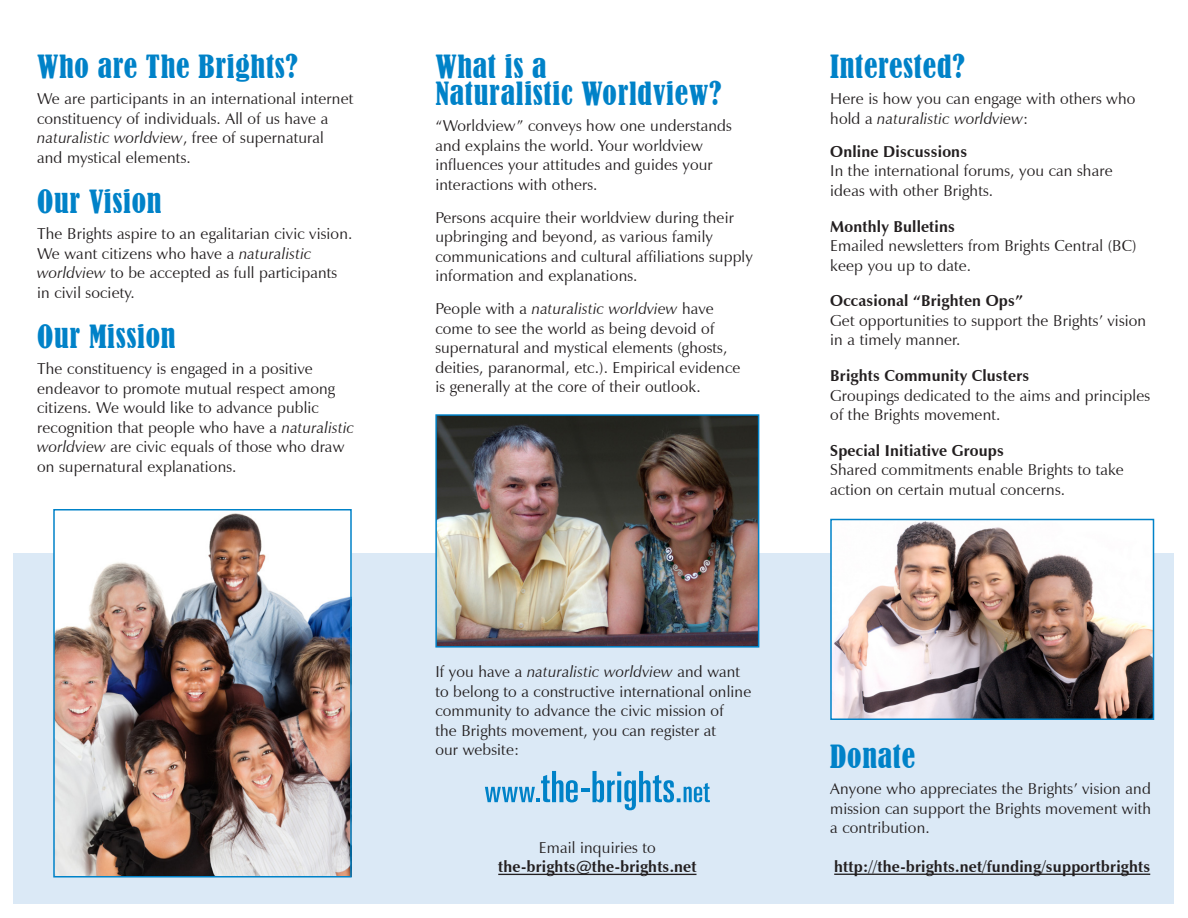
<style>
.page{position:relative;width:1188px;height:918px;background:#fff}
.page>*{position:absolute;margin:0;border:0;box-sizing:border-box;transform-origin:0 0}
.t1{font:condensed 30px/27px "Bernard";letter-spacing:.025em;color:#0082c8}
.t2{font:15.75px/19.5px "Zapf Humanist 601 BT";letter-spacing:.01em;color:#231f20}
.t3{font:700 15.75px "Zapf Humanist 601 BT";letter-spacing:.01em;color:#231f20}
.s1{font-style:italic}
</style>
<div class="page">
<div style="left:14px;top:554px;width:1160px;height:350px;background:#dbe9f6"></div>
<img style="left:833px;top:522px;width:318px;height:195px">
<div style="left:830px;top:519px;width:324px;height:201px;border:2px solid #0082c8"></div>
<img style="left:438px;top:417px;width:318px;height:228px">
<div style="left:435px;top:414px;width:324px;height:234px;border:2px solid #0082c8"></div>
<hr style="left:834px;top:874px;width:316px;height:1px;background:#231f20">
<img style="left:56px;top:513px;width:293px;height:362px">
<div style="left:53px;top:509px;width:299px;height:369px;border:2px solid #0082c8"></div>
<hr style="left:498px;top:874px;width:199px;height:1px;background:#231f20">
<svg style="left:485px;top:771px;width:225px;height:39px"></svg>
<p class="t1" style="left:37px;top:54px;width:263px">Who are The Brights?</p>
<p class="t2" style="left:37px;top:89px;width:318px">We are participants in an international internet constituency of individuals. All of us have a <span class="s1">naturalistic worldview</span>, free of supernatural<br>and mystical elements.</p>
<p class="t1" style="left:37px;top:189px;width:126px">Our Vision</p>
<p class="t2" style="left:37px;top:224px;width:317px">The Brights aspire to an egalitarian civic vision.<br>We want citizens who have a <span class="s1">naturalistic worldview</span> to be accepted as full participants in civil society.</p>
<p class="t1" style="left:37px;top:324px;width:140px">Our Mission</p>
<p class="t2" style="left:37px;top:359px;width:319px">The constituency is engaged in a positive endeavor to promote mutual respect among citizens. We would like to advance public recognition that people who have a <span class="s1">naturalistic worldview</span> are civic equals of those who draw on supernatural explanations.</p>
<p class="t1" style="left:435px;top:54px;width:288px">What is a<br>Naturalistic Worldview?</p>
<p class="t2" style="left:435px;top:116px;width:298px">“Worldview” conveys how one understands and explains the world. Your worldview influences your attitudes and guides your interactions with others.</p>
<p class="t2" style="left:435px;top:208px;width:319px">Persons acquire their worldview during their upbringing and beyond, as various family communications and cultural affiliations supply information and explanations.</p>
<p class="t2" style="left:435px;top:299px;width:307px">People with a <span class="s1">naturalistic worldview</span> have come to see the world as being devoid of supernatural and mystical elements (ghosts, deities, paranormal, etc.). Empirical evidence is generally at the core of their outlook.</p>
<p class="t2" style="left:435px;top:662px;width:317px">If you have a <span class="s1">naturalistic worldview</span> and want to belong to a constructive international online community to advance the civic mission of<br>the Brights movement, you can register at<br>our website:</p>
<p class="t2" style="left:539px;top:838px;width:118px">Email inquiries to</p>
<p class="t3" style="left:498px;top:857px;width:200px">the-brights@the-brights.net</p>
<p class="t1" style="left:830px;top:54px;width:136px">Interested?</p>
<p class="t2" style="left:830px;top:89px;width:307px">Here is how you can engage with others who hold a <span class="s1">naturalistic worldview</span>:</p>
<p class="t3" style="left:830px;top:142px;width:139px">Online Discussions</p>
<p class="t2" style="left:830px;top:161px;width:284px">In the international forums, you can share ideas with other Brights.</p>
<p class="t3" style="left:830px;top:216px;width:126px">Monthly Bulletins</p>
<p class="t2" style="left:830px;top:236px;width:308px">Emailed newsletters from Brights Central (BC) keep you up to date.</p>
<p class="t3" style="left:830px;top:291px;width:194px">Occasional “Brighten Ops”</p>
<p class="t2" style="left:830px;top:311px;width:317px">Get opportunities to support the Brights’ vision in a timely manner.</p>
<p class="t3" style="left:830px;top:366px;width:201px">Brights Community Clusters</p>
<p class="t2" style="left:830px;top:385px;width:321px">Groupings dedicated to the aims and principles of the Brights movement.</p>
<p class="t3" style="left:830px;top:441px;width:175px">Special Initiative Groups</p>
<p class="t2" style="left:830px;top:460px;width:295px">Shared commitments enable Brights to take action on certain mutual concerns.</p>
<p class="t1" style="left:830px;top:743px;width:86px">Donate</p>
<p class="t2" style="left:830px;top:779px;width:322px;text-align:justify">Anyone who appreciates the Brights’ vision and mission can support the Brights movement with a contribution.</p>
<p class="t3" style="left:834px;top:857px;width:318px">http://the-brights.net/funding/supportbrights</p>
</div>
